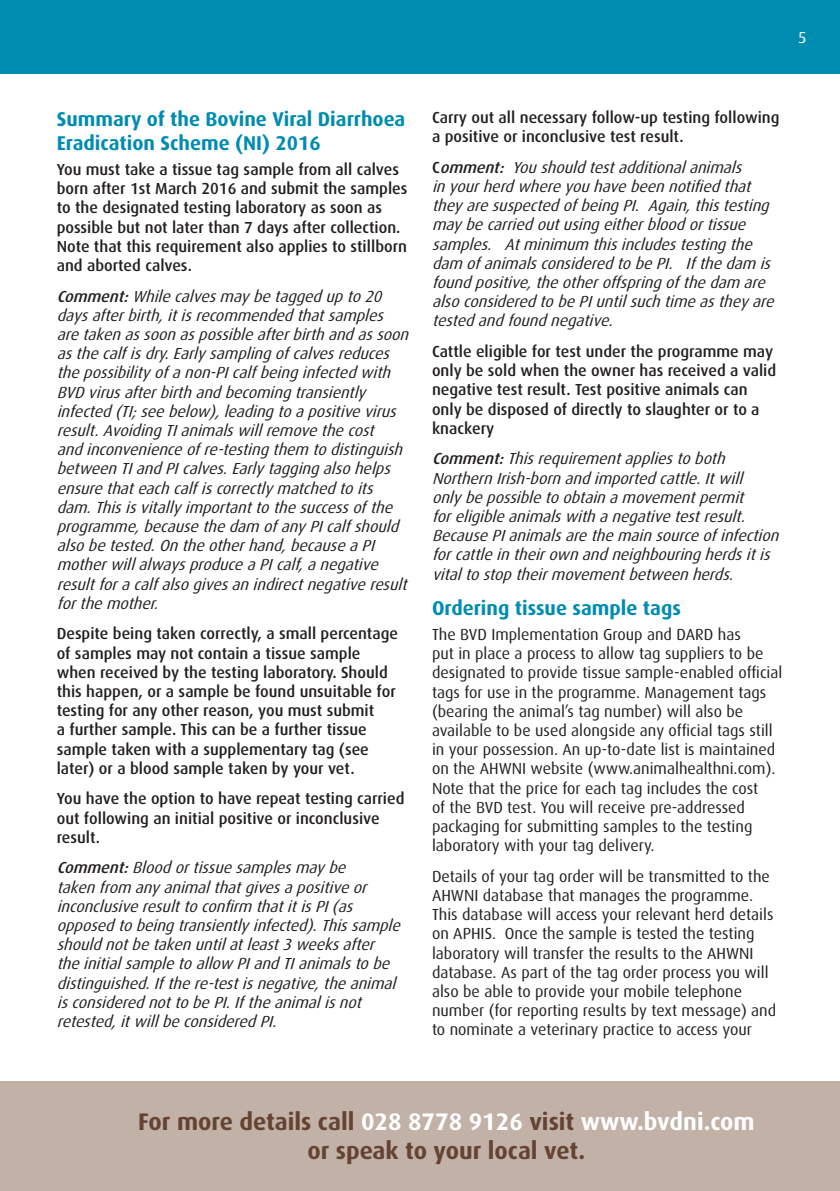
<style>
.page{position:relative;width:840px;height:1191px;background:#fff}
.page>*{position:absolute;margin:0;border:0;box-sizing:border-box;transform-origin:0 0}
.t1{font:700 24px/28.8px "Dax";color:#654332;text-align:center}
.t2{font:700 20px/24px "Dax";color:#008cb1}
.t3{font:italic 16px/19.2px "Dax";color:#231f20}
.t4{font:500 16px/19.2px "Dax";color:#231f20}
.t5{font:16px/19.2px "Dax";color:#231f20}
.t6{font:16px "Dax";color:#fff}
.s1{font-weight:500}
.s2{font-weight:500;font-style:normal}
.s3{color:#fff}
</style>
<div class="page">
<div style="left:0;top:0;width:839px;height:74px;background:#008cb1"></div>
<div style="left:0;top:1081px;width:839px;height:110px;background:#c2b1a7"></div>
<p class="t6" style="left:797px;top:31px;width:10px">5</p>
<p class="t2" style="left:57px;top:108px;width:350px">Summary of the Bovine Viral Diarrhoea<br>Eradication Scheme (NI) 2016</p>
<p class="t4" style="left:57px;top:161px;width:352px">You must take a tissue tag sample from all calves born after 1st March 2016 and submit the samples to the designated testing laboratory as soon as possible but not later than 7 days after collection.<br>Note that this requirement also applies to stillborn and aborted calves.</p>
<p class="t3" style="left:57px;top:287px;width:357px"><span class="s1">Comment:</span>While calvesmaybe tagged up to 20 daysafterbirth,itisrecommended thatsamples are taken assoon aspossible afterbirth and assoon asthe calfisdry.Earlysampling ofcalvesreduces the possibilityofanon-PIcalfbeing infected with BVD virusafterbirth and becoming transiently infected (TI;see below),leading to apositive virus result.Avoiding TIanimalswillremove the cost<br>and inconvenience ofre-testing them to distinguish between TIand PIcalves.Earlytagging also helps ensure thateach calfiscorrectlymatched to its dam.Thisisvitallyimportantto the successofthe programme,because the dam ofanyPIcalfshould also be tested.On the otherhand,because aPI motherwillalwaysproduce aPIcalf,anegative resultforacalfalso givesan indirectnegative result forthe mother.</p>
<p class="t4" style="left:57px;top:625px;width:342px">Despite being taken correctly, a small percentage of samples may not contain a tissue sample when received by the testing laboratory. Should this happen, or a sample be found unsuitable for testing for any other reason, you must submit<br>a further sample. This can be a further tissue sample taken with a supplementary tag (see later) or a blood sample taken by your vet.</p>
<p class="t4" style="left:57px;top:790px;width:349px">You have the option to have repeat testing carried out following an initial positive or inconclusive result.</p>
<p class="t3" style="left:57px;top:859px;width:349px"><span class="s1">Comment:</span>Blood ortissue samplesmaybe<br>taken from anyanimalthatgivesapositive or inconclusive resultto confirm thatitisPI(as opposed to being transientlyinfected).Thissample should notbe taken untilatleast3 weeksafter the initialsample to allow PIand TIanimalsto be distinguished.Ifthe re-testisnegative,the animal isconsidered notto be PI.Ifthe animalisnot retested,itwillbe considered PI.</p>
<p class="t4" style="left:432px;top:109px;width:349px">Carry out all necessary follow-up testing following a positive or inconclusive test result.</p>
<p class="t3" style="left:432px;top:159px;width:347px"><span class="s2">C</span> <span class="s1">omment:</span> You should testadditionalanimals<br>in yourherd where you have been notified that theyare suspected ofbeing PI. Again,thistesting maybe carried outusing eitherblood ortissue samples. Atminimum thisincludestesting the dam ofanimalsconsidered to be PI. Ifthe dam is found positive,the otheroffspring ofthe dam are also considered to be PIuntilsuch time astheyare tested and found negative.</p>
<p class="t4" style="left:432px;top:343px;width:345px">Cattle eligible for test under the programme may only be sold when the owner has received a valid negative test result. Test positive animals can only be disposed of directly to slaughter or to a knackery</p>
<p class="t3" style="left:432px;top:450px;width:352px"><span class="s1">Comment:</span>Thisrequirementappliesto both Northern Irish-born and imported cattle.Itwill onlybe possible to obtain amovementpermit foreligible animalswith anegative testresult.<br>Because PIanimalsare the main source ofinfection forcattle in theirown and neighbouring herdsitis vitalto stop theirmovementbetween herds.</p>
<p class="t2" style="left:432px;top:597px;width:250px">Ordering tissue sample tags</p>
<p class="t5" style="left:432px;top:625px;width:352px">The BVD Implementation Group and DARD has<br>put in place a process to allow tag suppliers to be designated to provide tissue sample-enabled official tags for use in the programme. Management tags (bearing the animal’s tag number) will also be available to be used alongside any official tags still in your possession. An up-to-date list is maintained on the AHWNI website (www.animalhealthni.com).<br>Note that the price for each tag includes the cost<br>of the BVD test. You will receive pre-addressed packaging for submitting samples to the testing laboratory with your tag delivery.</p>
<p class="t5" style="left:432px;top:867px;width:345px">Details of your tag order will be transmitted to the AHWNI database that manages the programme.<br>This database will access your relevant herd details on APHIS. Once the sample is tested the testing laboratory will transfer the results to the AHWNI database. As part of the tag order process you will also be able to provide your mobile telephone number (for reporting results by text message) and to nominate a veterinary practice to access your</p>
<h1 class="t1" style="left:138px;top:1108px;width:617px">For more details call <span class="s3">028 8778 9126</span> visit <span class="s3">www.bvdni.com </span>or speak to your local vet.</h1>
</div>
